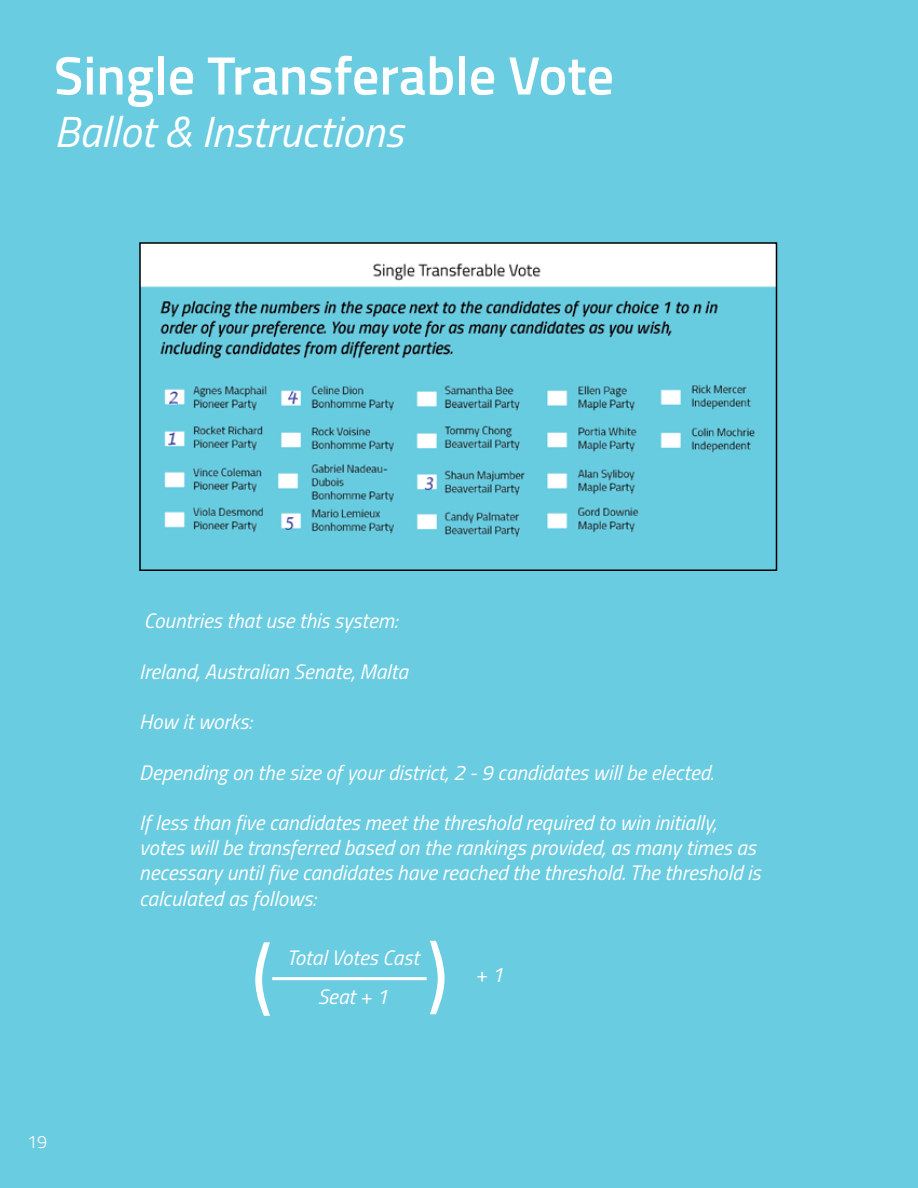
<style>
.page{position:relative;width:918px;height:1188px;background:#6acce1}
.page>*{position:absolute;margin:0;border:0;box-sizing:border-box;transform-origin:0 0}
.t1{font:84px "Titillium";color:#fff}
.t2{font:600 54px "Titillium";color:#fff}
.t3{font:italic 43.5px "Titillium";color:#fff}
.t4{font:italic 21px/25.2px "Titillium";color:#fff}
.t5{font:300 18px "Titillium";color:#fff}
</style>
<div class="page">
<hr style="left:272px;top:977px;width:155px;height:3px;background:#fff">
<img style="left:142px;top:245px;width:632px;height:292px">
<div style="left:139px;top:242px;width:638px;height:329px;border:2px solid #000"></div>
<h2 class="t2" style="left:54px;top:35px;width:562px">Single Transferable Vote</h2>
<h3 class="t3" style="left:54px;top:100px;width:351px">Ballot &amp; Instructions</h3>
<p class="t5" style="left:27px;top:1128px;width:22px">19</p>
<p class="t4" style="left:144px;top:607px;width:255px">Countries that use this system:</p>
<p class="t4" style="left:139px;top:658px;width:270px">Ireland, Australian Senate, Malta</p>
<p class="t4" style="left:139px;top:708px;width:114px">How it works:</p>
<p class="t4" style="left:139px;top:759px;width:576px">Depending on the size of your district, 2 - 9 candidates will be elected.</p>
<p class="t4" style="left:139px;top:809px;width:623px">If less than five candidates meet the threshold required to win initially, votes will be transferred based on the rankings provided, as many times as necessary until five candidates have reached the threshold. The threshold is calculated as follows:</p>
<p class="t4" style="left:287px;top:944px;width:134px">Total Votes Cast</p>
<h1 class="t1" style="left:427px;top:913px;width:24px">)</h1>
<h1 class="t1" style="left:251px;top:914px;width:24px">(</h1>
<p class="t4" style="left:475px;top:961px;width:30px">+ 1</p>
<p class="t4" style="left:318px;top:983px;width:72px">Seat + 1</p>
</div>
